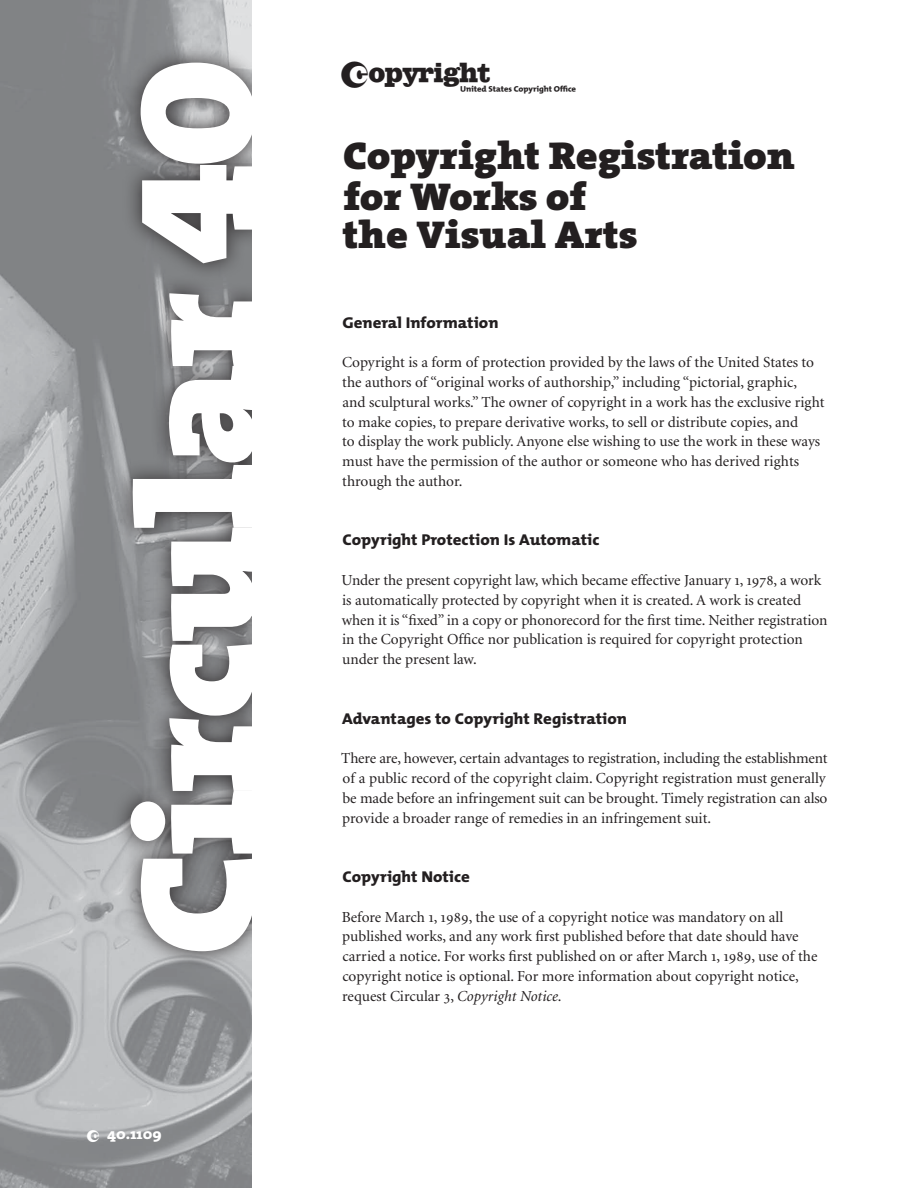
<style>
.page{position:relative;width:918px;height:1188px;background:#fff}
.page>*{position:absolute;margin:0;border:0;box-sizing:border-box;transform-origin:0 0}
.t1{font:900 165px "The Serif";letter-spacing:-.025em;color:#fff;scale:1.1 1}
.t2{font:900 39px/39.6px "The Serif";letter-spacing:-.005em;color:#231f20;scale:1.08 1}
.t3{font:33px "Copyright OTF";color:#231f20}
.t4{font:800 15.75px "The Mix";color:#231f20;scale:1.08 1}
.t5{font:15.3px/19.8px "Minion C";color:#231f20}
.t6{font:800 15px "The Serif";color:#fff;scale:1.07 1}
.s1{font-family:"The Serif Black Caps";font-weight:400}
.s2{font-family:"Copyright OTF";font-weight:400}
.s3{font-style:italic}
</style>
<div class="page">
<img style="left:0;top:0;width:252px;height:1188px">
<div style="left:109px;top:41px;width:164px;height:927px;background:#231f20;opacity:.75"></div>
<div style="left:252px;top:0;width:44px;height:1188px;background:#fff"></div>
<h1 class="t1" style="left:57px;top:956px;width:817px;rotate:-90deg">Circular <span class="s1">40</span></h1>
<p class="t6" style="left:87px;top:1122px;width:71px"><span class="s2">2</span> 40.1109</p>
<h3 class="t3" style="left:342px;top:59px;width:236px">w</h3>
<h2 class="t2" style="left:342px;top:135px;width:421px">Copyright Registration for Works of<br>the Visual Arts</h2>
<p class="t4" style="left:342px;top:309px;width:146px">General Information</p>
<p class="t5" style="left:342px;top:353px;width:484px">Copyright is a form of protection provided by the laws of the United States to the authors of “original works of authorship,” including “pictorial, graphic,<br>and sculptural works.” The owner of copyright in a work has the exclusive right to make copies, to prepare derivative works, to sell or distribute copies, and<br>to display the work publicly. Anyone else wishing to use the work in these ways must have the permission of the author or someone who has derived rights through the author.</p>
<p class="t4" style="left:342px;top:527px;width:240px">Copyright Protection Is Automatic</p>
<p class="t5" style="left:342px;top:571px;width:488px">Under the present copyright law, which became effective January 1, 1978, a work is automatically protected by copyright when it is created. A work is created when it is “fixed” in a copy or phonorecord for the first time. Neither registration in the Copyright Office nor publication is required for copyright protection under the present law.</p>
<p class="t4" style="left:342px;top:705px;width:265px">Advantages to Copyright Registration</p>
<p class="t5" style="left:341px;top:749px;width:488px">There are, however, certain advantages to registration, including the establishment of a public record of the copyright claim. Copyright registration must generally be made before an infringement suit can be brought. Timely registration can also provide a broader range of remedies in an infringement suit.</p>
<p class="t4" style="left:342px;top:863px;width:120px">Copyright Notice</p>
<p class="t5" style="left:342px;top:907px;width:477px">Before March 1, 1989, the use of a copyright notice was mandatory on all published works, and any work first published before that date should have carried a notice. For works first published on or after March 1, 1989, use of the copyright notice is optional. For more information about copyright notice, request Circular 3, <span class="s3">Copyright Notice</span>.</p>
</div>
